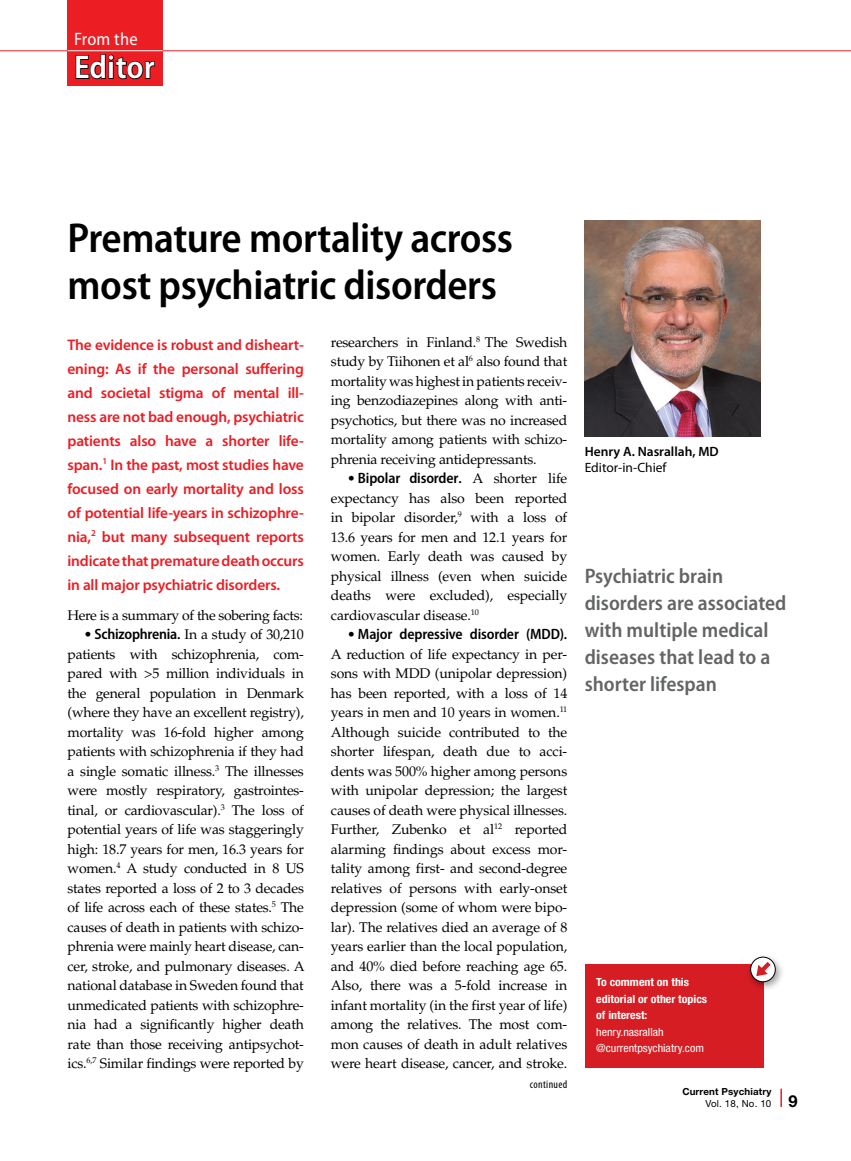
<style>
.page{position:relative;width:851px;height:1161px;background:#fff}
.page>*{position:absolute;margin:0;border:0;box-sizing:border-box;transform-origin:0 0}
.t1{font:600 semi-condensed 42px/46.5px "Myriad Pro";letter-spacing:-.01em;color:#000}
.t2{font:600 semi-condensed 33px "Myriad Pro";color:#fff}
.quote{font:600 semi-condensed 21px/27px "Myriad Pro";color:#636466}
.t3{font:semi-condensed 18px "Myriad Pro";letter-spacing:.01em;color:#fff}
.t4{font:700 16.5px "Helvetica Neue LT Std";color:#000}
.abstract{font:600 15.3px/24px "Myriad Pro";letter-spacing:-.01em;color:#ed1d24;text-align:justify}
.t5{font:600 semi-condensed 15px "Myriad Pro";letter-spacing:-.01em;color:#000}
.body{font:14.1px/19.5px "Palatino LT Std";letter-spacing:-.015em;color:#000;text-align:justify}
.t6{font:600 13.5px "Myriad Pro";color:#000}
.t7{font:13.5px "Myriad Pro";color:#000}
.t8{font:700 condensed 11.25px/16.5px "Helvetica Neue LT Std";color:#fff;scale:1.06 1}
.t9{font:condensed 11.25px "Myriad Pro";letter-spacing:.03em;color:#000}
.t10{font:700 9.75px "Helvetica Neue LT Std";letter-spacing:.015em;color:#000}
.t11{font:9.75px "Helvetica Neue LT Std";letter-spacing:.015em;color:#000}
.s1{font-family:"Myriad Pro";font-weight:600;font-stretch:semi-condensed;font-size:15px}
.s2{font-weight:700}
.s3{font-family:"Palatino LT Std";font-weight:400;font-stretch:normal;font-size:14.1px}
.s4{font-family:"Palatino LT Std";font-weight:700;font-stretch:normal;font-size:14.1px}
.s5{font-weight:400}
</style>
<div class="page">
<svg style="left:780px;top:1089px;width:1px;height:18px"></svg>
<hr style="left:0;top:50px;width:850px;height:1px;background:#ed1d24">
<img style="left:584px;top:220px;width:176px;height:216px">
<div style="left:68px;top:0;width:95px;height:86px;background:#ed1d24"></div>
<hr style="left:68px;top:50px;width:95px;height:1px;background:#fff">
<svg style="left:75px;top:50px;width:81px;height:30px"></svg>
<div style="left:584px;top:964px;width:179px;height:103px;background:#d71d24"></div>
<div style="left:745px;top:953px;width:39px;height:39px;background:#000;opacity:.4"></div>
<svg style="left:750px;top:957px;width:25px;height:25px"></svg>
<div style="left:750px;top:957px;width:25px;height:25px;border:1px solid #000;border-radius:50%"></div>
<svg style="left:756px;top:962px;width:14px;height:14px"></svg>
<p class="t3" style="left:74px;top:28px;width:65px">From the</p>
<p class="t2" style="left:74px;top:46px;width:82px">Editor</p>
<p class="t1" style="left:68px;top:214px;width:447px">Premature mortality across most psychiatric disorders</p>
<p class="abstract" style="left:68px;top:332px;width:238px">The evidence is robust and disheart&shy;ening: As if the personal suffering and societal stigma of mental ill&shy;ness are not bad enough, psychiatric patients also have a shorter life&shy;span.<sup>1</sup> In the past, most studies have focused on early mortality and loss of potential life-years in schizophre&shy;nia,<sup>2</sup> but many subsequent reports indicate that premature death occurs in all major psychiatric disorders.</p>
<p class="body" style="left:68px;top:605px;width:237px">Here is a summary of the sobering facts:</p>
<p class="body" style="left:68px;top:625px;width:239px;text-indent:16px">• <span class="s1">Schizophrenia</span><span class="s2">.</span> In a study of 30,210 patients with schizophrenia, com&shy;pared with &gt;5 million individuals in the general population in Denmark (where they have an excellent registry), mortality was 16-fold higher among patients with schizophrenia if they had a single somatic illness.<sup>3</sup> The illnesses were mostly respiratory, gastrointes&shy;tinal, or cardiovascular).<sup>3</sup> The loss of potential years of life was staggeringly high: 18.7 years for men, 16.3 years for women.<sup>4</sup> A study conducted in 8 US states reported a loss of 2 to 3 decades of life across each of these states.<sup>5</sup> The causes of death in patients with schizo&shy;phrenia were mainly heart disease, can&shy;cer, stroke, and pulmonary diseases. A national database in Sweden found that unmedicated patients with schizophre&shy;nia had a significantly higher death rate than those receiving antipsychot&shy;ics.<sup>6,7</sup> Similar findings were reported by</p>
<p class="body" style="left:331px;top:332px;width:238px">researchers in Finland.<sup>8</sup> The Swedish study by Tiihonen et al<sup>6</sup> also found that mortality was highest in patients receiv&shy;ing benzodiazepines along with anti&shy;psychotics, but there was no increased mortality among patients with schizo&shy;phrenia receiving antidepressants.</p>
<p class="t5" style="left:347px;top:469px;width:222px"><span class="s3">•</span> Bipolar disorder<span class="s4">.</span> <span class="s3">A shorter life</span></p>
<p class="body" style="left:331px;top:488px;width:238px">expectancy has also been reported in bipolar disorder,<sup>9</sup> with a loss of 13.6 years for men and 12.1 years for women. Early death was caused by physical illness (even when suicide deaths were excluded), especially cardiovascular disease.<sup>10</sup></p>
<p class="t5" style="left:347px;top:625px;width:222px"><span class="s3">•</span> Major depressive disorder (MDD)<span class="s4">.</span></p>
<p class="body" style="left:331px;top:644px;width:238px">A reduction of life expectancy in per&shy;sons with MDD (unipolar depression) has been reported, with a loss of 14 years in men and 10 years in women.<sup>11<br></sup>Although suicide contributed to the shorter lifespan, death due to acci&shy;dents was 500% higher among persons with unipolar depression; the largest causes of death were physical illnesses.<br>Further, Zubenko et al<sup>12</sup> reported alarming findings about excess mor&shy;tality among first- and second-degree relatives of persons with early-onset depression (some of whom were bipo&shy;lar). The relatives died an average of 8 years earlier than the local population, and 40% died before reaching age 65.<br>Also, there was a 5-fold increase in infant mortality (in the first year of life) among the relatives. The most com&shy;mon causes of death in adult relatives were heart disease, cancer, and stroke.</p>
<p class="t9" style="left:530px;top:1077px;width:39px">continued</p>
<p class="t6" style="left:584px;top:443px;width:136px">Henry A. Nasrallah, MD</p>
<p class="t7" style="left:584px;top:459px;width:83px">Editor-in-Chief</p>
<p class="quote" style="left:584px;top:562px;width:203px">Psychiatric brain disorders are associated with multiple medical diseases that lead to a shorter lifespan</p>
<p class="t8" style="left:596px;top:974px;width:106px">To comment on this editorial or other topics of interest: <span class="s5">henry.nasrallah @currentpsychiatry.com</span></p>
<p class="t10" style="left:682px;top:1085px;width:90px">Current Psychiatry</p>
<p class="t11" style="left:705px;top:1098px;width:67px">Vol. 18, No. 10</p>
<p class="t4" style="left:788px;top:1091px;width:11px">9</p>
</div>
